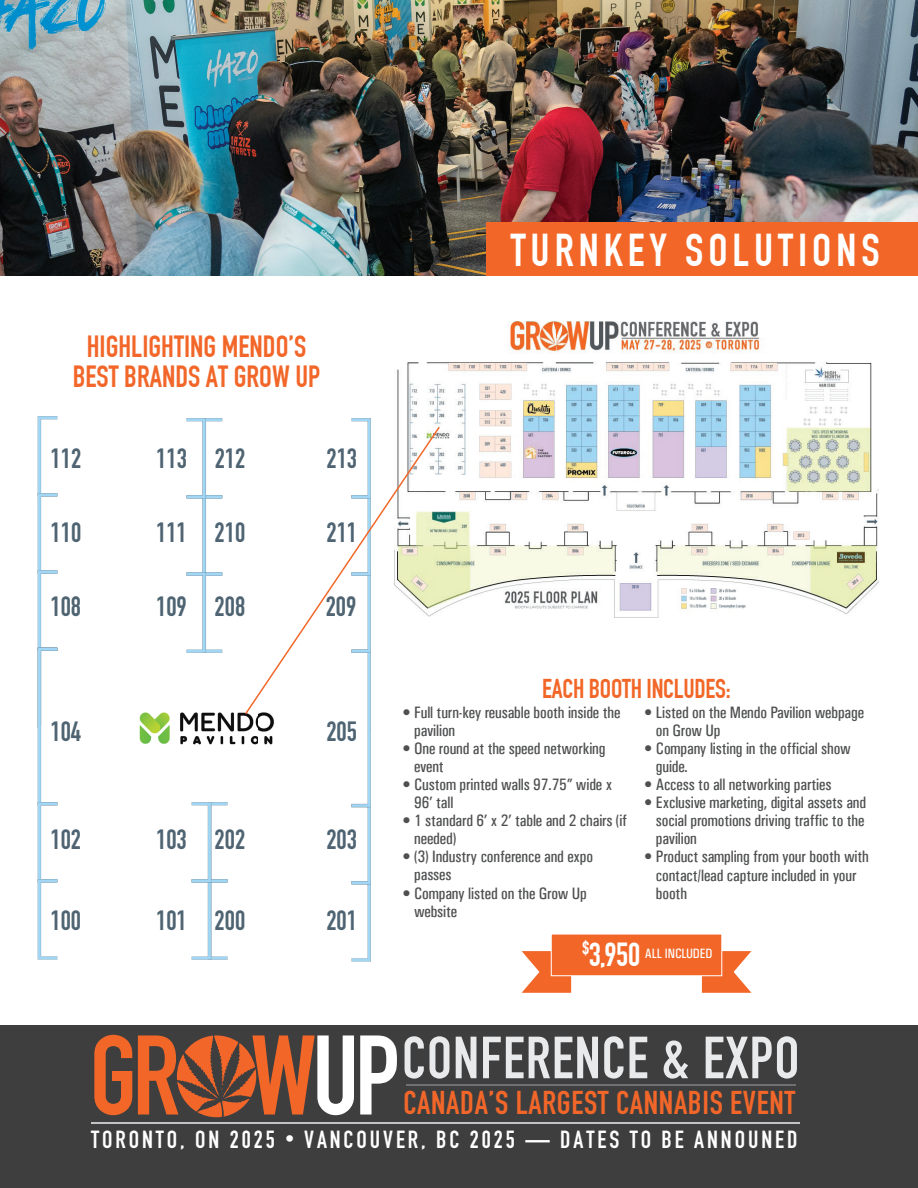
<style>
.page{position:relative;width:918px;height:1188px;background:#fff}
.page>*{position:absolute;margin:0;border:0;box-sizing:border-box;transform-origin:0 0}
.t1{font:58.5px "DIN Engschrift";letter-spacing:.02em;color:#e9eaeb}
.t2{font:45px "DIN Engschrift";letter-spacing:.11em;color:#fff}
.t3{font:32.7px "DIN Engschrift";color:#fff}
.t4{font:32.55px "DIN Engschrift";letter-spacing:.02em;color:#f26729}
.t5{font:30px/30px "DIN Engschrift";color:#f26729;text-align:center}
.t6{font:27.45px "DIN Engschrift";color:#4f6472}
.t7{font:26.7px "DIN Engschrift";letter-spacing:-.01em;color:#f26728}
.t8{font:24.45px "DIN Engschrift";letter-spacing:.12em;color:#fff}
.t9{font:16.5px/18.1px "Univers Condensed";letter-spacing:-.01em;color:#4e4f50}
.t10{font:13.5px "Univers Condensed";letter-spacing:-.01em;color:#fff}
.s1{font-size:111px;color:#f26728}
.s2{font-size:111px;color:#fff}
.s3{font-size:18.45px}
</style>
<div class="page">
<div style="left:0;top:1025px;width:918px;height:163px;background:#3e3e3f"></div>
<hr style="left:91px;top:1123px;width:708px;height:1px;background:#c2c3c6">
<svg style="left:177px;top:1035px;width:79px;height:82px"></svg>
<hr style="left:406px;top:1084px;width:389px;height:1px;background:#6f7073">
<img style="left:397px;top:321px;width:482px;height:297px">
<img style="left:0;top:0;width:918px;height:276px">
<div style="left:486px;top:222px;width:432px;height:54px;background:#f26728"></div>
<svg style="left:522px;top:951px;width:49px;height:42px"></svg>
<svg style="left:702px;top:951px;width:49px;height:42px"></svg>
<div style="left:551px;top:934px;width:171px;height:42px;background:#f26728"></div>
<div style="left:551px;top:934px;width:171px;height:42px;border:1px solid #fff"></div>
<svg style="left:351px;top:418px;width:20px;height:544px"></svg>
<svg style="left:37px;top:416px;width:21px;height:544px"></svg>
<svg style="left:187px;top:418px;width:35px;height:235px"></svg>
<img style="left:139px;top:712px;width:135px;height:33px">
<svg style="left:192px;top:802px;width:35px;height:158px"></svg>
<svg style="left:244px;top:425px;width:197px;height:291px"></svg>
<h3 class="t5" style="left:73px;top:332px;width:249px">HIGHLIGHTING MENDO’S<br>BEST BRANDS AT GROW UP</h3>
<h3 class="t6" style="left:51px;top:442px;width:32px">112</h3>
<h3 class="t6" style="left:156px;top:442px;width:91px">113 212</h3>
<h3 class="t6" style="left:326px;top:442px;width:32px">213</h3>
<h3 class="t6" style="left:51px;top:516px;width:32px">110</h3>
<h3 class="t6" style="left:156px;top:516px;width:91px">111 210</h3>
<h3 class="t6" style="left:326px;top:516px;width:32px">211</h3>
<h3 class="t6" style="left:51px;top:590px;width:32px">108</h3>
<h3 class="t6" style="left:156px;top:590px;width:91px">109 208</h3>
<h3 class="t6" style="left:326px;top:590px;width:32px">209</h3>
<h3 class="t6" style="left:50px;top:715px;width:32px">104</h3>
<h3 class="t6" style="left:326px;top:715px;width:32px">205</h3>
<h3 class="t6" style="left:50px;top:824px;width:32px">102</h3>
<h3 class="t6" style="left:156px;top:824px;width:91px">103 202</h3>
<h3 class="t6" style="left:326px;top:824px;width:32px">203</h3>
<h3 class="t6" style="left:50px;top:905px;width:32px">100</h3>
<h3 class="t6" style="left:156px;top:905px;width:91px">101 200</h3>
<h3 class="t6" style="left:326px;top:905px;width:32px">201</h3>
<h2 class="t2" style="left:511px;top:224px;width:370px">TURNKEY SOLUTIONS</h2>
<h3 class="t7" style="left:542px;top:673px;width:190px">EACH BOOTH INCLUDES:</h3>
<p class="t9" style="left:414px;top:703px;width:208px;text-indent:-12px">• Full turn-key reusable booth inside the pavilion</p>
<p class="t9" style="left:414px;top:739px;width:193px;text-indent:-12px">• One round at the speed networking event</p>
<p class="t9" style="left:414px;top:775px;width:199px;text-indent:-12px">• Custom printed walls 97.75” wide x<br>96’ tall</p>
<p class="t9" style="left:414px;top:812px;width:214px;text-indent:-12px">• 1 standard 6’ x 2’ table and 2 chairs (if needed)</p>
<p class="t9" style="left:414px;top:848px;width:180px;text-indent:-12px">• (3) Industry conference and expo passes</p>
<p class="t9" style="left:414px;top:884px;width:174px;text-indent:-12px">• Company listed on the Grow Up website</p>
<p class="t9" style="left:656px;top:703px;width:210px;text-indent:-12px">• Listed on the Mendo Pavilion webpage on Grow Up</p>
<p class="t9" style="left:656px;top:739px;width:196px;text-indent:-12px">• Company listing in the official show guide.</p>
<p class="t9" style="left:644px;top:775px;width:189px">• Access to all networking parties</p>
<p class="t9" style="left:656px;top:794px;width:212px;text-align:justify;text-indent:-12px">• Exclusive marketing, digital assets and social promotions driving traffic to the pavilion</p>
<p class="t9" style="left:656px;top:848px;width:215px;text-indent:-12px">• Product sampling from your booth with contact/lead capture included in your booth</p>
<h3 class="t3" style="left:582px;top:936px;width:59px"><sup>$</sup>3,950</h3>
<p class="t10" style="left:645px;top:945px;width:69px">ALL INCLUDED</p>
<h1 class="t1" style="left:90px;top:1023px;width:711px"><span class="s1">GR W</span><span class="s2">UP</span>CONFERENCE &amp; EXPO</h1>
<h3 class="t8" style="left:91px;top:1125px;width:708px">TORONTO, ON 2025 <span class="s3">•</span> VANCOUVER, BC 2025 — DATES TO BE ANNOUNED</h3>
<h3 class="t4" style="left:403px;top:1084px;width:393px">CANADA’S LARGEST CANNABIS EVENT</h3>
</div>
